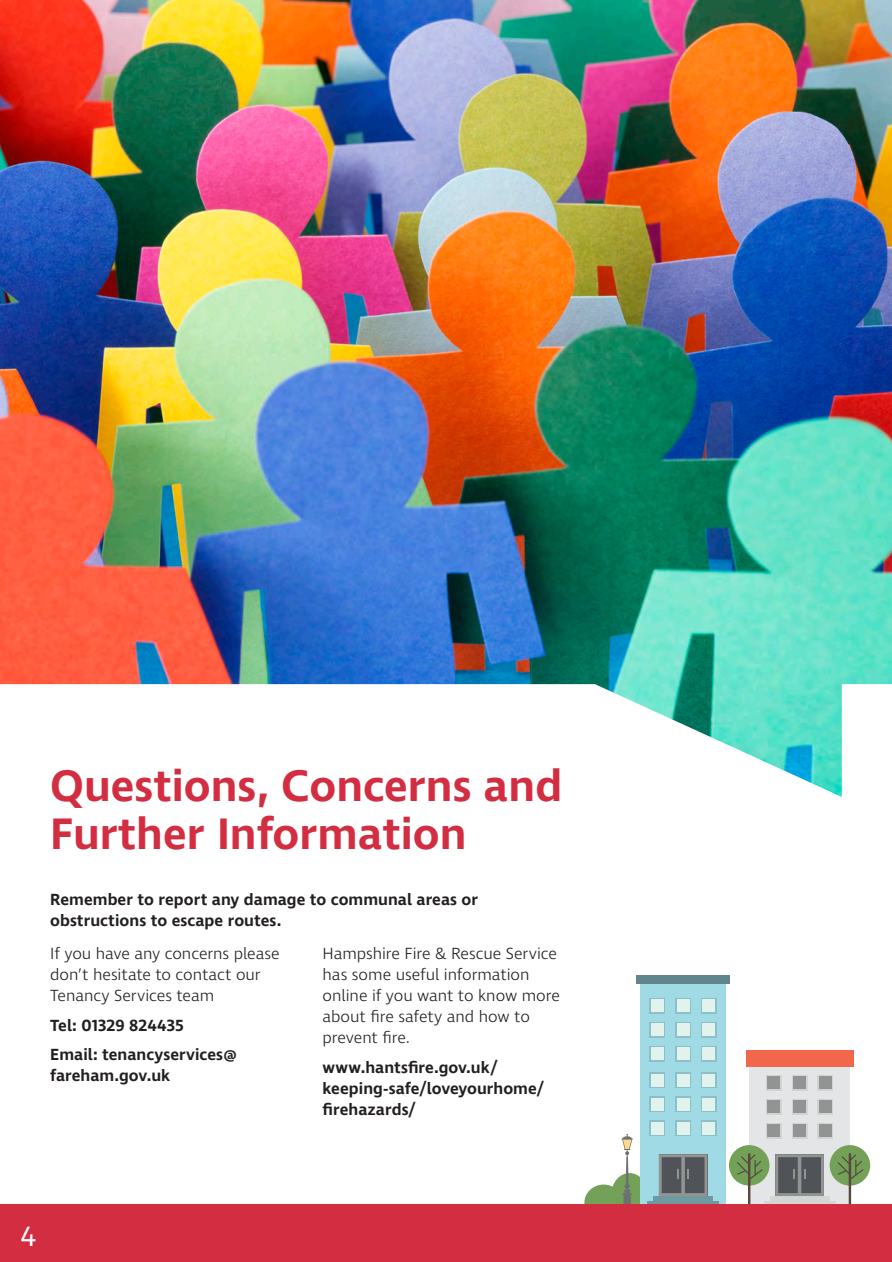
<style>
.page{position:relative;width:892px;height:1262px;background:#fff}
.page>*{position:absolute;margin:0;border:0;box-sizing:border-box;transform-origin:0 0}
.t1{font:600 45px/48px "Ingra";color:#d32d41}
.t2{font:28.5px "Ingra";color:#fff}
.t3{font:300 16.5px/21px "Ingra";letter-spacing:-.005em;color:#231f20}
.t4{font:600 16.5px/21px "Ingra";color:#231f20}
</style>
<div class="page">
<div style="left:748px;top:1066px;width:101px;height:139px;background:#e4e5e7"></div>
<div style="left:763px;top:1200px;width:71px;height:5px;background:#d4d6d4"></div>
<div style="left:769px;top:1195px;width:60px;height:5px;background:#d4d6d4"></div>
<div style="left:745px;top:1049px;width:107px;height:17px;background:#f2664b"></div>
<svg style="left:817px;top:1075px;width:15px;height:15px"></svg>
<div style="left:818px;top:1076px;width:13px;height:12px;background:#919493"></div>
<svg style="left:792px;top:1075px;width:14px;height:15px"></svg>
<div style="left:793px;top:1076px;width:12px;height:12px;background:#919493"></div>
<svg style="left:766px;top:1075px;width:15px;height:15px"></svg>
<div style="left:767px;top:1076px;width:12px;height:12px;background:#919493"></div>
<svg style="left:817px;top:1099px;width:15px;height:15px"></svg>
<div style="left:818px;top:1100px;width:13px;height:12px;background:#919493"></div>
<svg style="left:792px;top:1099px;width:14px;height:15px"></svg>
<div style="left:793px;top:1100px;width:12px;height:12px;background:#919493"></div>
<svg style="left:766px;top:1099px;width:15px;height:15px"></svg>
<div style="left:767px;top:1100px;width:12px;height:12px;background:#919493"></div>
<svg style="left:817px;top:1123px;width:15px;height:15px"></svg>
<div style="left:818px;top:1124px;width:13px;height:12px;background:#919493"></div>
<svg style="left:792px;top:1123px;width:14px;height:15px"></svg>
<div style="left:793px;top:1124px;width:12px;height:12px;background:#919493"></div>
<svg style="left:766px;top:1123px;width:15px;height:15px"></svg>
<div style="left:767px;top:1124px;width:12px;height:12px;background:#919493"></div>
<svg style="left:775px;top:1154px;width:48px;height:41px;background:#636669"></svg>
<div style="left:640px;top:975px;width:85px;height:230px;background:#a0dae4"></div>
<div style="left:647px;top:1200px;width:71px;height:5px;background:#6f99a0"></div>
<div style="left:653px;top:1195px;width:59px;height:5px;background:#6f99a0"></div>
<div style="left:636px;top:975px;width:93px;height:8px;background:#60868c"></div>
<svg style="left:701px;top:998px;width:15px;height:14px"></svg>
<div style="left:702px;top:999px;width:12px;height:12px;background:#e2f2ed"></div>
<div style="left:675px;top:997px;width:15px;height:15px;background:#8cbfc8"></div>
<div style="left:676px;top:999px;width:13px;height:12px;background:#e2f2ed"></div>
<div style="left:649px;top:997px;width:15px;height:15px;background:#8cbfc8"></div>
<div style="left:651px;top:999px;width:12px;height:12px;background:#e2f2ed"></div>
<svg style="left:701px;top:1022px;width:15px;height:14px"></svg>
<div style="left:702px;top:1023px;width:12px;height:12px;background:#e2f2ed"></div>
<div style="left:675px;top:1021px;width:15px;height:15px;background:#8cbfc8"></div>
<div style="left:676px;top:1023px;width:13px;height:12px;background:#e2f2ed"></div>
<div style="left:649px;top:1021px;width:15px;height:15px;background:#8cbfc8"></div>
<div style="left:651px;top:1023px;width:12px;height:12px;background:#e2f2ed"></div>
<svg style="left:701px;top:1046px;width:15px;height:14px"></svg>
<div style="left:702px;top:1047px;width:12px;height:12px;background:#e2f2ed"></div>
<div style="left:675px;top:1045px;width:15px;height:15px;background:#8cbfc8"></div>
<div style="left:676px;top:1047px;width:13px;height:12px;background:#e2f2ed"></div>
<div style="left:649px;top:1045px;width:15px;height:15px;background:#8cbfc8"></div>
<div style="left:651px;top:1047px;width:12px;height:12px;background:#e2f2ed"></div>
<svg style="left:701px;top:1072px;width:15px;height:15px"></svg>
<div style="left:702px;top:1073px;width:12px;height:13px;background:#e2f2ed"></div>
<svg style="left:675px;top:1072px;width:15px;height:15px"></svg>
<div style="left:676px;top:1073px;width:13px;height:13px;background:#e2f2ed"></div>
<div style="left:649px;top:1072px;width:15px;height:15px;background:#8cbfc8"></div>
<div style="left:651px;top:1073px;width:12px;height:13px;background:#e2f2ed"></div>
<svg style="left:701px;top:1096px;width:15px;height:15px"></svg>
<div style="left:702px;top:1097px;width:12px;height:13px;background:#e2f2ed"></div>
<svg style="left:675px;top:1096px;width:15px;height:15px"></svg>
<div style="left:676px;top:1097px;width:13px;height:13px;background:#e2f2ed"></div>
<div style="left:649px;top:1096px;width:15px;height:15px;background:#8cbfc8"></div>
<div style="left:651px;top:1097px;width:12px;height:13px;background:#e2f2ed"></div>
<svg style="left:701px;top:1120px;width:15px;height:15px"></svg>
<div style="left:702px;top:1121px;width:12px;height:13px;background:#e2f2ed"></div>
<svg style="left:675px;top:1120px;width:15px;height:15px"></svg>
<div style="left:676px;top:1121px;width:13px;height:13px;background:#e2f2ed"></div>
<div style="left:649px;top:1120px;width:15px;height:15px;background:#8cbfc8"></div>
<div style="left:651px;top:1121px;width:12px;height:13px;background:#e2f2ed"></div>
<svg style="left:658px;top:1154px;width:49px;height:41px;background:#64696c"></svg>
<svg style="left:728px;top:1144px;width:41px;height:41px"></svg>
<svg style="left:736px;top:1153px;width:26px;height:50px"></svg>
<div style="left:829px;top:1144px;width:40px;height:41px;background:#74a158;border-radius:50%"></div>
<svg style="left:837px;top:1153px;width:26px;height:50px"></svg>
<svg style="left:584px;top:1134px;width:56px;height:69px"></svg>
<img style="left:0;top:0;width:891px;height:796px">
<div style="left:0;top:1203px;width:891px;height:58px;background:#d32d41"></div>
<p class="t1" style="left:50px;top:764px;width:513px">Questions, Concerns and<br>Further Information</p>
<p class="t4" style="left:50px;top:889px;width:429px">Remember to report any damage to communal areas or obstructions to escape routes.</p>
<p class="t3" style="left:50px;top:943px;width:231px">If you have any concerns please don’t hesitate to contact our<br>Tenancy Services team</p>
<p class="t4" style="left:50px;top:1015px;width:135px">Tel: 01329 824435</p>
<p class="t4" style="left:50px;top:1044px;width:188px">Email: tenancyservices@ fareham.gov.uk</p>
<p class="t3" style="left:322px;top:943px;width:239px">Hampshire Fire &amp; Rescue Service has some useful information online if you want to know more about fire safety and how to prevent fire.</p>
<p class="t4" style="left:322px;top:1057px;width:223px">www.hantsfire.gov.uk/ keeping-safe/loveyourhome/ firehazards/</p>
<p class="t2" style="left:20px;top:1218px;width:17px">4</p>
</div>
